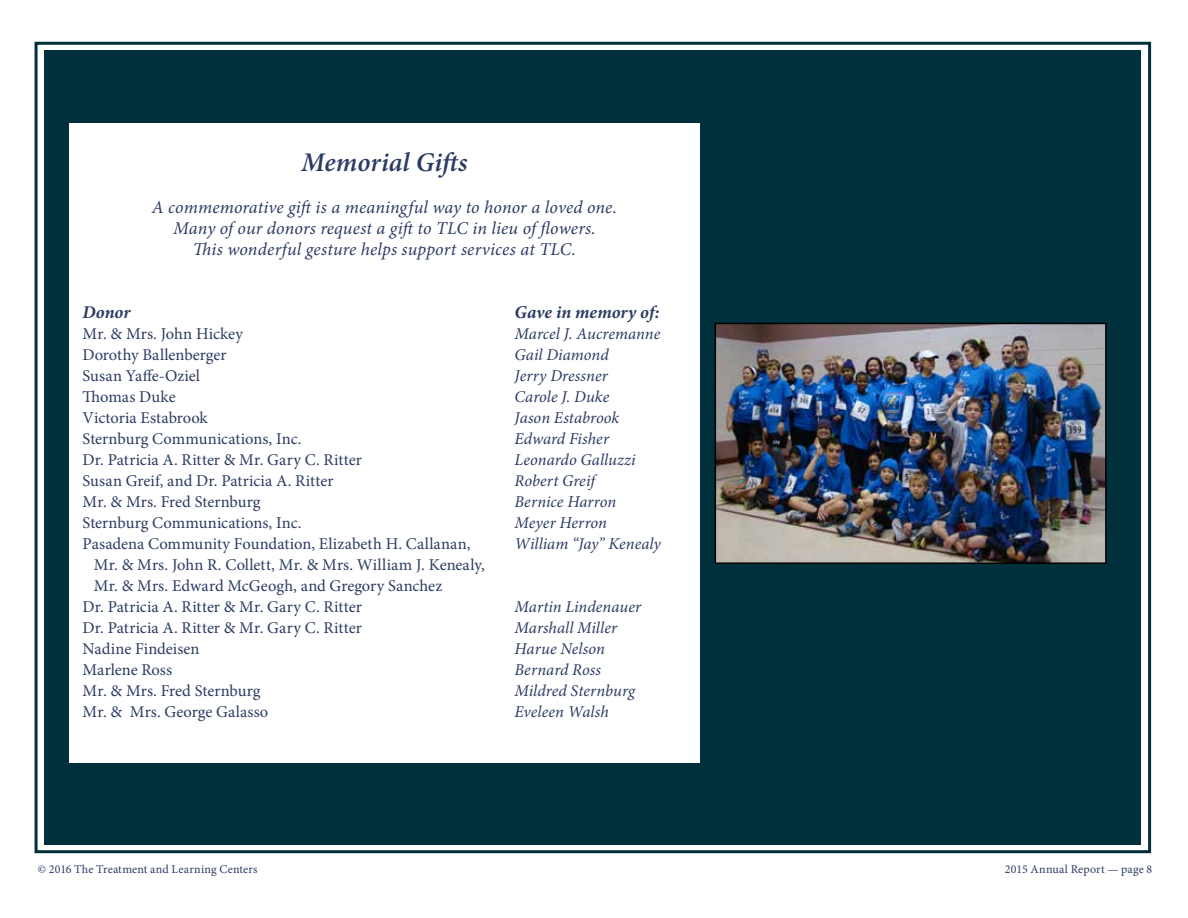
<style>
.page{position:relative;width:1188px;height:918px;background:#fff}
.page>*{position:absolute;margin:0;border:0;box-sizing:border-box;transform-origin:0 0}
.t1{font:italic 600 27px "Minion Pro";color:#2c3b63}
.t2{font:italic 18px/21px "Minion Pro";letter-spacing:.005em;color:#2c3b63;text-align:center}
.t3{font:italic 700 18px "Minion Pro";color:#2c3b63}
.t4{font:16.5px "Minion Pro";color:#2c3b63}
.t5{font:italic 16.5px "Minion Pro";color:#2c3b63}
.t6{font:12px "Minion Pro";letter-spacing:.01em;color:#2c3b63}
</style>
<div class="page">
<div style="left:35px;top:42px;width:1116px;height:811px;background:#fff;border:3px solid #002f3b"></div>
<div style="left:45px;top:50px;width:1096px;height:795px;background:#00303c"></div>
<div style="left:69px;top:124px;width:631px;height:639px;background:#fff"></div>
<img style="left:718px;top:326px;width:386px;height:235px">
<div style="left:715px;top:323px;width:392px;height:241px;border:2px solid #000"></div>
<h1 class="t1" style="left:301px;top:144px;width:168px">Memorial Gifts</h1>
<p class="t2" style="left:152px;top:197px;width:467px">A commemorative gift is a meaningful way to honor a loved one.<br>Many of our donors request a gift to TLC in lieu of flowers.<br>This wonderful gesture helps support services at TLC.</p>
<p class="t3" style="left:83px;top:300px;width:49px">Donor</p>
<p class="t3" style="left:515px;top:300px;width:146px">Gave in memory of:</p>
<p class="t4" style="left:83px;top:323px;width:162px">Mr. &amp; Mrs. John Hickey</p>
<p class="t5" style="left:515px;top:323px;width:147px">Marcel J. Aucremanne</p>
<p class="t4" style="left:83px;top:344px;width:145px">Dorothy Ballenberger</p>
<p class="t5" style="left:515px;top:344px;width:96px">Gail Diamond</p>
<p class="t4" style="left:83px;top:365px;width:119px">Susan Yaffe-Oziel</p>
<p class="t5" style="left:515px;top:365px;width:95px">Jerry Dressner</p>
<p class="t4" style="left:83px;top:386px;width:95px">Thomas Duke</p>
<p class="t5" style="left:515px;top:386px;width:96px">Carole J. Duke</p>
<p class="t4" style="left:83px;top:407px;width:127px">Victoria Estabrook</p>
<p class="t5" style="left:515px;top:407px;width:106px">Jason Estabrook</p>
<p class="t4" style="left:83px;top:428px;width:221px">Sternburg Communications, Inc.</p>
<p class="t5" style="left:515px;top:428px;width:96px">Edward Fisher</p>
<p class="t4" style="left:83px;top:449px;width:281px">Dr. Patricia A. Ritter &amp; Mr. Gary C. Ritter</p>
<p class="t5" style="left:515px;top:449px;width:123px">Leonardo Galluzzi</p>
<p class="t4" style="left:83px;top:470px;width:253px">Susan Greif, and Dr. Patricia A. Ritter</p>
<p class="t5" style="left:515px;top:470px;width:82px">Robert Greif</p>
<p class="t4" style="left:83px;top:491px;width:180px">Mr. &amp; Mrs. Fred Sternburg</p>
<p class="t5" style="left:515px;top:491px;width:103px">Bernice Harron</p>
<p class="t4" style="left:83px;top:512px;width:221px">Sternburg Communications, Inc.</p>
<p class="t5" style="left:515px;top:512px;width:94px">Meyer Herron</p>
<p class="t4" style="left:83px;top:533px;width:389px">Pasadena Community Foundation, Elizabeth H. Callanan,</p>
<p class="t5" style="left:515px;top:533px;width:148px">William “Jay” Kenealy</p>
<p class="t4" style="left:94px;top:554px;width:393px">Mr. &amp; Mrs. John R. Collett, Mr. &amp; Mrs. William J. Kenealy,</p>
<p class="t4" style="left:94px;top:575px;width:350px">Mr. &amp; Mrs. Edward McGeogh, and Gregory Sanchez</p>
<p class="t4" style="left:83px;top:596px;width:281px">Dr. Patricia A. Ritter &amp; Mr. Gary C. Ritter</p>
<p class="t5" style="left:515px;top:596px;width:128px">Martin Lindenauer</p>
<p class="t4" style="left:83px;top:617px;width:281px">Dr. Patricia A. Ritter &amp; Mr. Gary C. Ritter</p>
<p class="t5" style="left:515px;top:617px;width:104px">Marshall Miller</p>
<p class="t4" style="left:83px;top:638px;width:118px">Nadine Findeisen</p>
<p class="t5" style="left:515px;top:638px;width:92px">Harue Nelson</p>
<p class="t4" style="left:83px;top:659px;width:91px">Marlene Ross</p>
<p class="t5" style="left:515px;top:659px;width:88px">Bernard Ross</p>
<p class="t4" style="left:83px;top:680px;width:180px">Mr. &amp; Mrs. Fred Sternburg</p>
<p class="t5" style="left:515px;top:680px;width:122px">Mildred Sternburg</p>
<p class="t4" style="left:83px;top:701px;width:187px">Mr. &amp; Mrs. George Galasso</p>
<p class="t5" style="left:515px;top:701px;width:96px">Eveleen Walsh</p>
<p class="t6" style="left:38px;top:861px;width:221px">© 2016 The Treatment and Learning Centers</p>
<p class="t6" style="left:1005px;top:861px;width:149px">2015 Annual Report — page 8</p>
</div>
